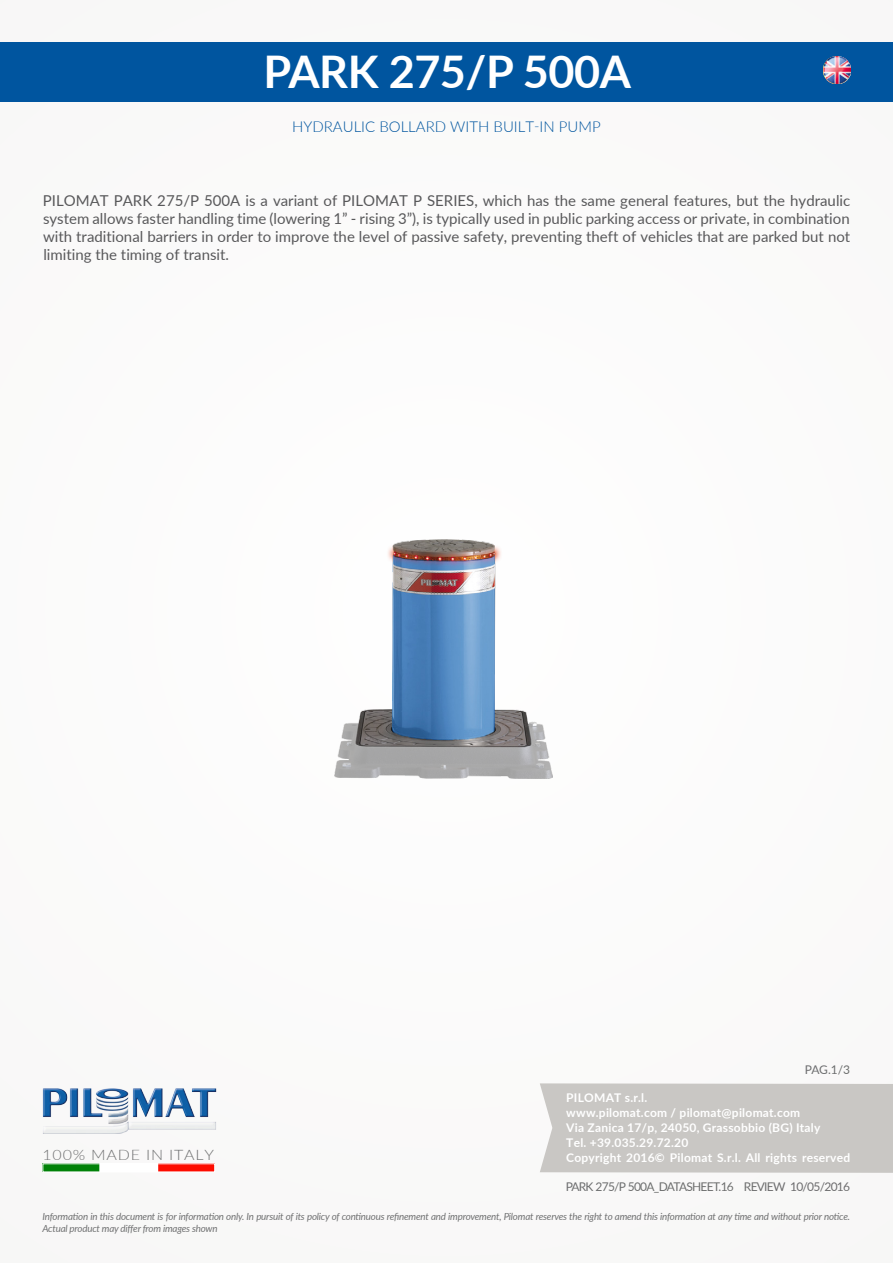
<style>
.page{position:relative;width:893px;height:1263px;background:#fbfafa}
.page>*{position:absolute;margin:0;border:0;box-sizing:border-box;transform-origin:0 0}
.t1{font:700 45px "Lato";letter-spacing:-.01em;color:#fff}
.t2{font:15px/18px "Lato";color:#58585a;text-align:justify}
.t3{font:300 15px "Lato";color:#00559f}
.t4{font:300 14.4px "Lato";letter-spacing:.05em;color:#707172;scale:1.11 1}
.t5{font:700 12px/15px "Lato";letter-spacing:.02em;color:#fff}
.t6{font:12px "Lato";letter-spacing:-.06em;color:#707172}
.t7{font:italic 9.75px/11.7px "Lato";letter-spacing:-.02em;color:#707172}
</style>
<div class="page">
<div style="left:540px;top:1083px;width:353px;height:90px;background:#c9c7c4"></div>
<div style="left:0;top:43px;width:893px;height:59px;background:#00559f"></div>
<img style="left:43px;top:1088px;width:174px;height:46px">
<img style="left:45px;top:1165px;width:168px;height:5px">
<div style="left:43px;top:1163px;width:172px;height:9px;border:1px solid #fff"></div>
<img style="left:334px;top:539px;width:219px;height:240px">
<img style="left:823px;top:57px;width:27px;height:27px">
<h1 class="t1" style="left:263px;top:39px;width:361px">PARK 275/P 500a</h1>
<p class="t3" style="left:292px;top:116px;width:310px">HYDRAULIC BOLLARD WITH BUILT-IN PUMP</p>
<p class="t2" style="left:43px;top:191px;width:809px">PILOMAT PARK 275/P 500A is a variant of PILOMAT p seri es, which has the same general features, but the hydraulic system allows faster handling time (lowering 1” - rising 3”), is typically used in public parking access or private, in combination with traditional barriers in order to improve the level of passive safety, preventing theft of vehicles that are parked but not limiting the timing of transit.</p>
<p class="t4" style="left:43px;top:1145px;width:156px">100% MADE IN ITALY</p>
<p class="t6" style="left:805px;top:1061px;width:47px">pag.1/3</p>
<p class="t5" style="left:566px;top:1090px;width:286px">PILOMAT s.r.l.<br>www.pilomat.com / pilomat@pilomat.com<br>Via Zanica 17/p, 24050, Grassobbio (BG) Italy<br>Tel. +39.035.29.72.20<br>Copyright 2016© Pilomat S.r.l. All rights reserved</p>
<p class="t6" style="left:566px;top:1178px;width:286px">PARK 275/P 500A_datasheet.16 review 10/05/2016</p>
<p class="t7" style="left:43px;top:1210px;width:809px">Information in this document is for information only. In pursuit of its policy of continuous refinement and improvement, Pilomat reserves the right to amend this information at any time and without prior notice.<br>Actual product may differ from images shown</p>
</div>
